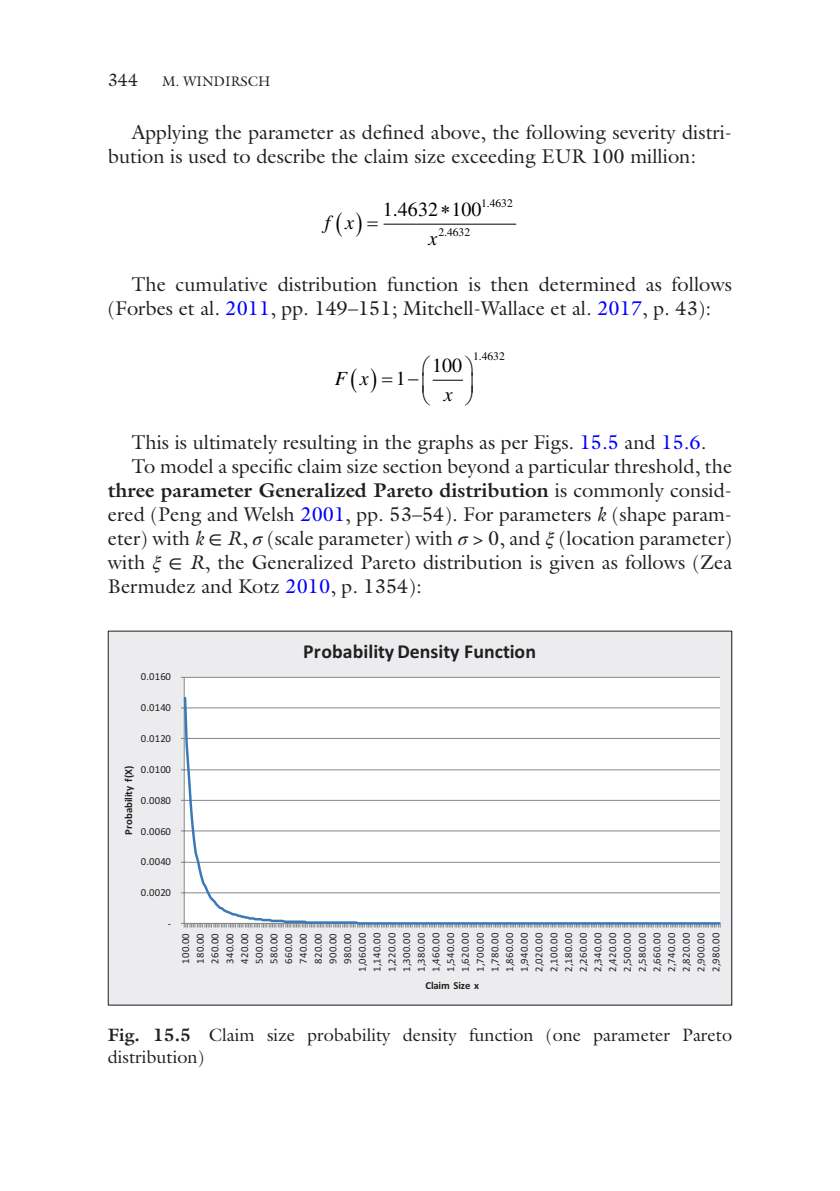
<style>
.page{position:relative;width:840px;height:1191px;background:#fff}
.page>*{position:absolute;margin:0;border:0;box-sizing:border-box;transform-origin:0 0}
.Text{font:20px/24px "Galliard Std";color:#231f20}
.t1{font:20px "Times LT Std Roman 13";color:#000}
.t2{font:20px "Times LT Std Italic 15";color:#000}
.t3{font:20px "Times LT Std Italic 16";color:#000}
.t4{font:19.8px "Calibri Bold 5";letter-spacing:.005em;color:#231f20}
.t5{font:18px/22px "Galliard Std";color:#231f20}
.t6{font:14px "Galliard Std";color:#231f20}
.t7{font:11.6px "Times LT Std Roman 13";letter-spacing:-.005em;color:#000}
.t8{font:10.8px/14.8px "Calibri 5";letter-spacing:.03em;color:#231f20;text-align:right}
.t9{font:10.8px "Calibri Bold 5";letter-spacing:-.01em;color:#231f20}
.s1{color:#00f}
.s2{font-weight:700}
.s3{font-style:italic}
.s4{font-family:"STIX General"}
.s5{font-family:"STIX General";font-style:italic}
</style>
<div class="page">
<hr style="left:383px;top:224px;width:133px;height:1px;background:#000">
<hr style="left:432px;top:380px;width:30px;height:1px;background:#000">
<div style="left:108px;top:630px;width:623px;height:375px;background:#ececee"></div>
<svg style="left:181px;top:676px;width:539px;height:252px;background:#f1f2f2"></svg>
<svg style="left:182px;top:695px;width:539px;height:231px;background:#f7f8f9"></svg>
<p class="t5" style="left:108px;top:69px;width:32px">344</p>
<p class="Text" style="left:108px;top:120px;width:625px;text-indent:24px">Applying the parameter as defined above, the following severity distri&shy;bution is used to describe the claim size exceeding EUR 100 million:</p>
<p class="t6" style="left:162px;top:72px;width:110px">M. WINDIRSCH</p>
<p class="t2" style="left:324px;top:211px;width:31px">f x</p>
<p class="t1" style="left:383px;top:198px;width:100px">1 4632 100</p>
<p class="t7" style="left:481px;top:197px;width:33px">1 4632</p>
<p class="t7" style="left:438px;top:226px;width:33px">2 4632</p>
<p class="t7" style="left:486px;top:197px;width:4px">.</p>
<p class="t1" style="left:393px;top:198px;width:6px">.</p>
<p class="t7" style="left:444px;top:226px;width:4px">.</p>
<p class="t2" style="left:428px;top:227px;width:10px">x</p>
<p class="Text" style="left:108px;top:272px;width:625px;text-indent:24px">The cumulative distribution function is then determined as follows (Forbes et al. <span class="s1">2011</span>, pp. 149–151; Mitchell-Wallace et al. <span class="s1">2017</span>, p. 43):</p>
<p class="t3" style="left:335px;top:367px;width:35px">F x</p>
<p class="t1" style="left:396px;top:367px;width:24px">1−</p>
<p class="t1" style="left:432px;top:354px;width:31px">100</p>
<p class="t3" style="left:443px;top:383px;width:10px">x</p>
<p class="t7" style="left:473px;top:350px;width:33px">1.4632</p>
<p class="Text" style="left:132px;top:430px;width:575px">This is ultimately resulting in the graphs as per Figs. <span class="s1">15.5</span> and <span class="s1">15.6</span>.</p>
<p class="Text" style="left:108px;top:454px;width:625px;text-align:justify;text-indent:24px">To model a specific claim size section beyond a particular threshold, the <span class="s2">three parameter Generalized Pareto distribution</span> is commonly consid&shy;ered (Peng and Welsh <span class="s1">2001</span>, pp. 53–54). For parameters <span class="s3">k</span> (shape param&shy;eter) with <span class="s3">k</span> <span class="s4">∈</span> <span class="s3">ℝ</span>, <span class="s5">σ</span> (scale parameter) with <span class="s5">σ</span> &gt; 0, and <span class="s5">ξ</span> (location parameter) with <span class="s5">ξ</span> <span class="s4">∈</span> <span class="s3">ℝ</span>, the Generalized Pareto distribution is given as follows (Zea Bermudez and Kotz <span class="s1">2010</span>, p. 1354):</p>
<p class="t8" style="left:141px;top:669px;width:32px">0.0160</p>
<p class="t8" style="left:141px;top:700px;width:32px">0.0140</p>
<p class="t8" style="left:141px;top:731px;width:32px">0.0120</p>
<p class="t8" style="left:141px;top:762px;width:32px">0.0100</p>
<p class="t9" style="left:122px;top:834px;width:70px;rotate:-90deg">Probability f(X)</p>
<p class="t8" style="left:141px;top:792px;width:32px">0.0080</p>
<p class="t8" style="left:141px;top:823px;width:32px">0.0060</p>
<p class="t8" style="left:141px;top:854px;width:32px">0.0040</p>
<p class="t8" style="left:141px;top:885px;width:32px">0.0020</p>
<p class="t8" style="left:168px;top:916px;width:5px">-</p>
<p class="t4" style="left:303px;top:639px;width:234px">Probability Density Function</p>
<p class="t8" style="left:178px;top:972px;width:41px;rotate:-90deg">100.00<br>180.00<br>260.00<br>340.00<br>420.00<br>500.00<br>580.00<br>660.00<br>740.00<br>820.00<br>900.00<br>980.00<br>1,060.00<br>1,140.00<br>1,220.00<br>1,300.00<br>1,380.00<br>1,460.00<br>1,540.00<br>1,620.00<br>1,700.00<br>1,780.00<br>1,860.00<br>1,940.00<br>2,020.00<br>2,100.00<br>2,180.00<br>2,260.00<br>2,340.00<br>2,420.00<br>2,500.00<br>2,580.00<br>2,660.00<br>2,740.00<br>2,820.00<br>2,900.00<br>2,980.00</p>
<p class="t9" style="left:425px;top:978px;width:55px">Claim Size x</p>
<p class="t5" style="left:108px;top:1024px;width:625px"><span class="s2">Fig. 15.5</span> Claim size probability density function (one parameter Pareto distribution)</p>
</div>
